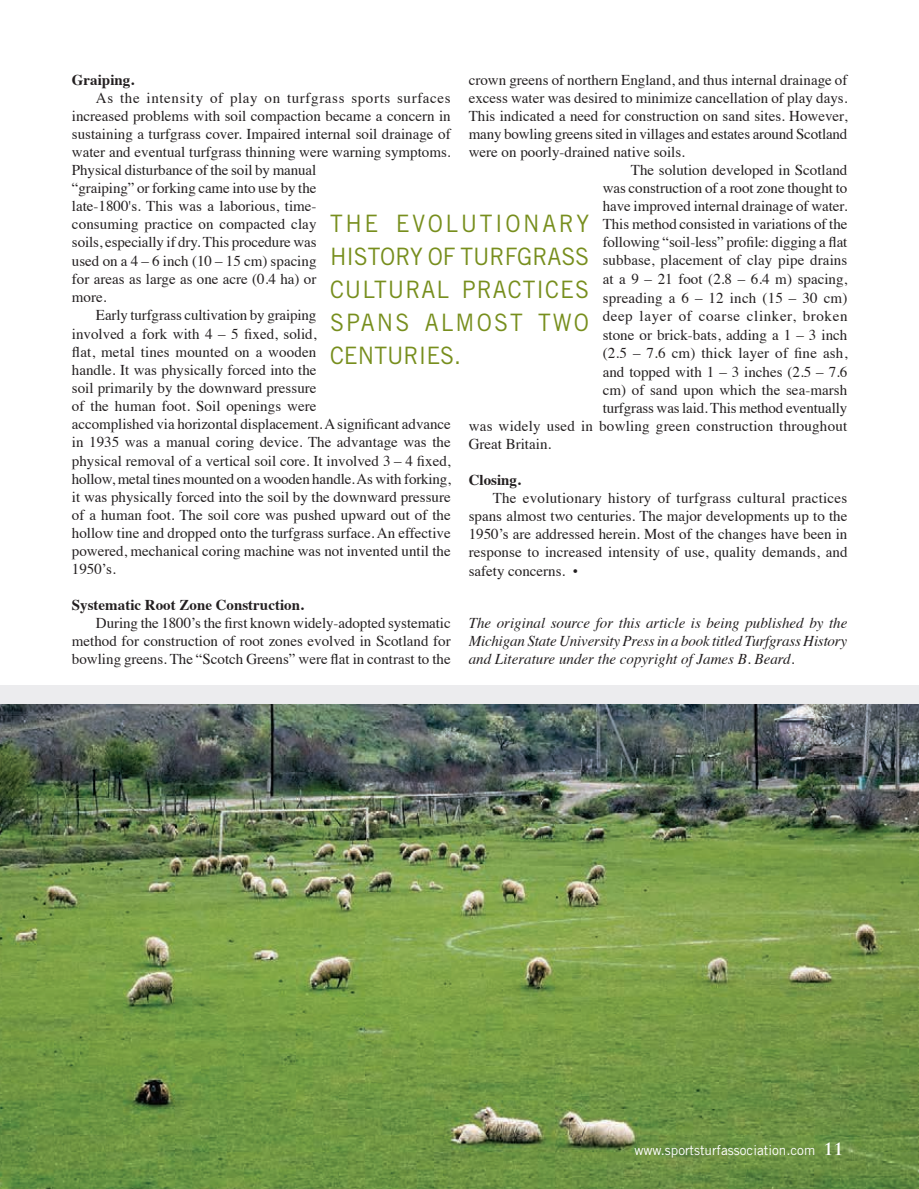
<style>
.page{position:relative;width:919px;height:1189px;background:#fff}
.page>*{position:absolute;margin:0;border:0;box-sizing:border-box;transform-origin:0 0}
.t1{font:24px/33px "Trade Gothic";letter-spacing:.045em;color:#778e1d;text-align:justify;scale:.95 1}
.t2{font:15px/18.1px "Times";color:#231f20;text-align:justify}
.t3{font:italic 15px/18px "Times";color:#231f20;text-align:justify}
.t4{font:15px "Times";letter-spacing:.04em;color:#231f20}
.t5{font:700 15px "Times";color:#231f20}
.t6{font:13.5px "Trade Gothic";color:#fff}
.s1{font-family:"Times New Roman"}
.s2{font-family:"Trajan Pro";font-weight:700;font-size:16.5px}
</style>
<div class="page">
<div style="left:0;top:685px;width:918px;height:123px;background:#ececee"></div>
<img style="left:0;top:705px;width:918px;height:484px">
<p class="t5" style="left:72px;top:66px;width:64px">Graiping.</p>
<p class="t4" style="left:96px;top:84px;width:356px">As the intensity of play on turfgrass sports surfaces</p>
<p class="t2" style="left:72px;top:106px;width:380px">increased problems with soil compaction became a concern in</p>
<p class="t2" style="left:72px;top:124px;width:380px">sustaining a turfgrass cover. Impaired internal soil drainage of</p>
<p class="t2" style="left:72px;top:142px;width:380px">water and eventual turfgrass thinning were warning symptoms.</p>
<p class="t2" style="left:72px;top:160px;width:246px">Physical disturbance of the soil by manual</p>
<p class="t2" style="left:72px;top:178px;width:246px">“graiping” or forking came into use by the</p>
<p class="t2" style="left:72px;top:196px;width:246px">late-1800's. This was a laborious, time-</p>
<p class="t2" style="left:72px;top:214px;width:246px">consuming practice on compacted clay</p>
<p class="t2" style="left:72px;top:232px;width:246px">soils, especially if dry. This procedure was</p>
<p class="t2" style="left:72px;top:251px;width:246px">used on a 4 <span class="s1">–</span> 6 inch (10 <span class="s1">–</span> 15 cm) spacing</p>
<p class="t2" style="left:72px;top:269px;width:246px">for areas as large as one acre (0.4 ha) or</p>
<p class="t2" style="left:72px;top:287px;width:36px">more.</p>
<p class="t2" style="left:96px;top:305px;width:222px">Early turfgrass cultivation by graiping</p>
<p class="t2" style="left:72px;top:323px;width:246px">involved a fork with 4 <span class="s1">–</span> 5 fixed, solid,</p>
<p class="t2" style="left:72px;top:341px;width:246px">flat, metal tines mounted on a wooden</p>
<p class="t2" style="left:72px;top:359px;width:246px">handle. It was physically forced into the</p>
<p class="t2" style="left:72px;top:377px;width:246px">soil primarily by the downward pressure</p>
<p class="t2" style="left:72px;top:395px;width:246px">of the human foot. Soil openings were</p>
<p class="t2" style="left:72px;top:413px;width:380px">accomplished via horizontal displacement. A significant advance</p>
<p class="t2" style="left:72px;top:431px;width:380px">in 1935 was a manual coring device. The advantage was the</p>
<p class="t2" style="left:72px;top:450px;width:380px">physical removal of a vertical soil core. It involved 3 <span class="s1">–</span> 4 fixed,</p>
<p class="t2" style="left:72px;top:468px;width:380px">hollow, metal tines mounted on a wooden handle. As with forking,</p>
<p class="t2" style="left:72px;top:486px;width:380px">it was physically forced into the soil by the downward pressure</p>
<p class="t2" style="left:72px;top:504px;width:380px">of a human foot. The soil core was pushed upward out of the</p>
<p class="t2" style="left:72px;top:522px;width:380px">hollow tine and dropped onto the turfgrass surface. An effective</p>
<p class="t2" style="left:72px;top:540px;width:380px">powered, mechanical coring machine was not invented until the</p>
<p class="t2" style="left:72px;top:558px;width:45px">1950’s.</p>
<p class="t5" style="left:72px;top:590px;width:233px">Systematic Root Zone Construction.</p>
<p class="t2" style="left:72px;top:612px;width:380px;text-indent:24px">During the 1800’s the first known widely-adopted systematic method for construction of root zones evolved in Scotland for bowling greens. The “Scotch Greens” were flat in contrast to the</p>
<p class="t2" style="left:468px;top:70px;width:380px">crown greens of northern England, and thus internal drainage of</p>
<p class="t2" style="left:468px;top:88px;width:380px">excess water was desired to minimize cancellation of play days.</p>
<p class="t2" style="left:468px;top:106px;width:380px">This indicated a need for construction on sand sites. However,</p>
<p class="t2" style="left:468px;top:124px;width:380px">many bowling greens sited in villages and estates around Scotland</p>
<p class="t2" style="left:468px;top:142px;width:218px">were on poorly-drained native soils.</p>
<p class="t2" style="left:630px;top:160px;width:218px">The solution developed in Scotland</p>
<p class="t2" style="left:602px;top:178px;width:246px">was construction of a root zone thought to</p>
<p class="t2" style="left:602px;top:196px;width:246px">have improved internal drainage of water.</p>
<p class="t2" style="left:602px;top:214px;width:246px">This method consisted in variations of the</p>
<p class="t2" style="left:602px;top:232px;width:246px">following “soil-less” profile: digging a flat</p>
<p class="t2" style="left:602px;top:250px;width:246px">subbase, placement of clay pipe drains</p>
<p class="t2" style="left:602px;top:269px;width:246px">at a 9 <span class="s1">–</span> 21 foot (2.8 <span class="s1">–</span> 6.4 m) spacing,</p>
<p class="t2" style="left:602px;top:287px;width:246px">spreading a 6 <span class="s1">–</span> 12 inch (15 <span class="s1">–</span> 30 cm)</p>
<p class="t4" style="left:602px;top:302px;width:246px">deep layer of coarse clinker, broken</p>
<p class="t2" style="left:602px;top:324px;width:246px">stone or brick-bats, adding a 1 <span class="s1">–</span> 3 inch</p>
<p class="t2" style="left:602px;top:343px;width:246px">(2.5 <span class="s1">–</span> 7.6 cm) thick layer of fine ash,</p>
<p class="t2" style="left:602px;top:362px;width:246px">and topped with 1 <span class="s1">–</span> 3 inches (2.5 <span class="s1">–</span> 7.6</p>
<p class="t2" style="left:602px;top:380px;width:246px">cm) of sand upon which the sea-marsh</p>
<p class="t2" style="left:602px;top:398px;width:246px">turfgrass was laid. This method eventually</p>
<p class="t2" style="left:468px;top:416px;width:380px">was widely used in bowling green construction throughout</p>
<p class="t2" style="left:468px;top:434px;width:84px">Great Britain.</p>
<p class="t5" style="left:468px;top:466px;width:54px">Closing.</p>
<p class="t2" style="left:468px;top:488px;width:380px;text-indent:24px">The evolutionary history of turfgrass cultural practices spans almost two centuries. The major developments up to the 1950’s are addressed herein. Most of the changes have been in response to increased intensity of use, quality demands, and safety concerns. <span class="s1">•</span></p>
<p class="t3" style="left:468px;top:613px;width:380px">The original source for this article is being published by the Michigan State University Press in a book titled Turfgrass History and Literature under the copyright of James B. Beard.</p>
<h1 class="t1" style="left:330px;top:207px;width:274px">THE EVOLUTIONARY HISTORY OF TURFGRASS CULTURAL PRACTICES SPANS ALMOST TWO CENTURIES.</h1>
<p class="t6" style="left:634px;top:1142px;width:210px">www.sportsturfassociation.com <span class="s2">11</span></p>
</div>
